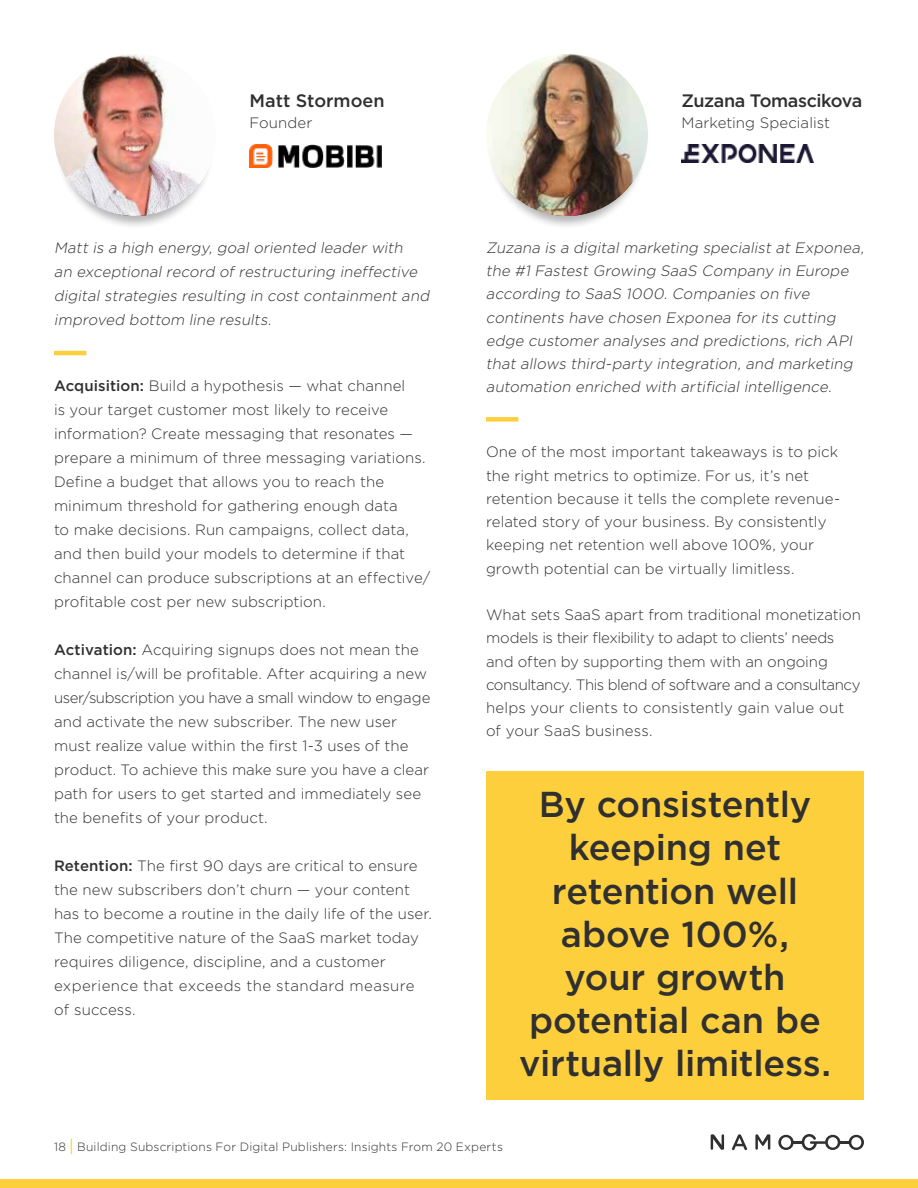
<style>
.page{position:relative;width:918px;height:1188px;background:#fff}
.page>*{position:absolute;margin:0;border:0;box-sizing:border-box;transform-origin:0 0}
.t1{font:500 36px/43.2px "Gotham Pro";letter-spacing:-.005em;color:#303030;text-align:center}
.t2{font:500 18px "Gotham Pro";letter-spacing:-.015em;color:#303030}
.t3{font:300 15px/24px "Gotham Pro";color:#303030}
.t4{font:italic 300 15px/23.2px "Gotham Pro";color:#303030}
.t5{font:300 12px "Gotham Pro";letter-spacing:.015em;color:#303030}
.s1{font-weight:500}
.s2{font-weight:500;font-size:16.8px;color:#fecf3c}
</style>
<div class="page">
<svg style="left:711px;top:1134px;width:59px;height:16px"></svg>
<svg style="left:778px;top:1134px;width:86px;height:17px"></svg>
<div style="left:0;top:1179px;width:918px;height:9px;background:#fecf3c"></div>
<div style="left:55px;top:71px;width:159px;height:158px;background:#000;opacity:.3"></div>
<img style="left:54px;top:54px;width:162px;height:162px;border-radius:81px">
<img style="left:250px;top:145px;width:131px;height:23px">
<hr style="left:54px;top:351px;width:32px;height:4px;background:#fecf3c">
<div style="left:487px;top:71px;width:159px;height:158px;background:#000;opacity:.3"></div>
<img style="left:486px;top:54px;width:162px;height:162px;border-radius:81px">
<img style="left:682px;top:145px;width:131px;height:17px">
<div style="left:486px;top:417px;width:32px;height:5px;background:#fecf3c"></div>
<div style="left:486px;top:771px;width:378px;height:328px;background:#fecf3c"></div>
<p class="t2" style="left:250px;top:91px;width:137px">Matt Stormoen</p>
<p class="t3" style="left:250px;top:111px;width:65px">Founder</p>
<p class="t4" style="left:54px;top:236px;width:380px;line-height:24px">Matt is a high energy, goal oriented leader with<br>an exceptional record of restructuring ineffective digital strategies resulting in cost containment and improved bottom line results.</p>
<p class="t3" style="left:54px;top:374px;width:378px"><span class="s1">Acquisition:</span> Build a hypothesis — what channel<br>is your target customer most likely to receive information? Create messaging that resonates — prepare a minimum of three messaging variations.<br>Define a budget that allows you to reach the minimum threshold for gathering enough data<br>to make decisions. Run campaigns, collect data, and then build your models to determine if that channel can produce subscriptions at an effective/ profitable cost per new subscription.</p>
<p class="t3" style="left:54px;top:638px;width:378px"><span class="s1">Activation:</span> Acquiring signups does not mean the channel is/will be profitable. After acquiring a new user/subscription you have a small window to engage and activate the new subscriber. The new user must realize value within the first 1-3 uses of the product. To achieve this make sure you have a clear path for users to get started and immediately see the benefits of your product.</p>
<p class="t3" style="left:54px;top:854px;width:379px"><span class="s1">Retention:</span> The first 90 days are critical to ensure the new subscribers don’t churn — your content has to become a routine in the daily life of the user.<br>The competitive nature of the SaaS market today requires diligence, discipline, and a customer experience that exceeds the standard measure of success.</p>
<p class="t2" style="left:682px;top:91px;width:182px">Zuzana Tomascikova</p>
<p class="t3" style="left:682px;top:111px;width:150px">Marketing Specialist</p>
<p class="t4" style="left:486px;top:236px;width:382px">Zuzana is a digital marketing specialist at Exponea, the #1 Fastest Growing SaaS Company in Europe according to SaaS 1000. Companies on five continents have chosen Exponea for its cutting edge customer analyses and predictions, rich API that allows third-party integration, and marketing automation enriched with artificial intelligence.</p>
<p class="t3" style="left:486px;top:441px;width:356px;line-height:23.2px">One of the most important takeaways is to pick the right metrics to optimize. For us, it’s net retention because it tells the complete revenue&shy;related story of your business. By consistently keeping net retention well above 100%, your growth potential can be virtually limitless.</p>
<p class="t3" style="left:486px;top:603px;width:376px;line-height:23.2px">What sets SaaS apart from traditional monetization models is their flexibility to adapt to clients’ needs and often by supporting them with an ongoing consultancy. This blend of software and a consultancy helps your clients to consistently gain value out of your SaaS business.</p>
<h1 class="t1" style="left:519px;top:782px;width:314px">By consistently keeping net retention well above 100%, your growth potential can be virtually limitless.</h1>
<p class="t5" style="left:54px;top:1140px;width:450px">18 <span class="s2">|</span> Building Subscriptions For Digital Publishers: Insights From 20 Experts</p>
</div>
